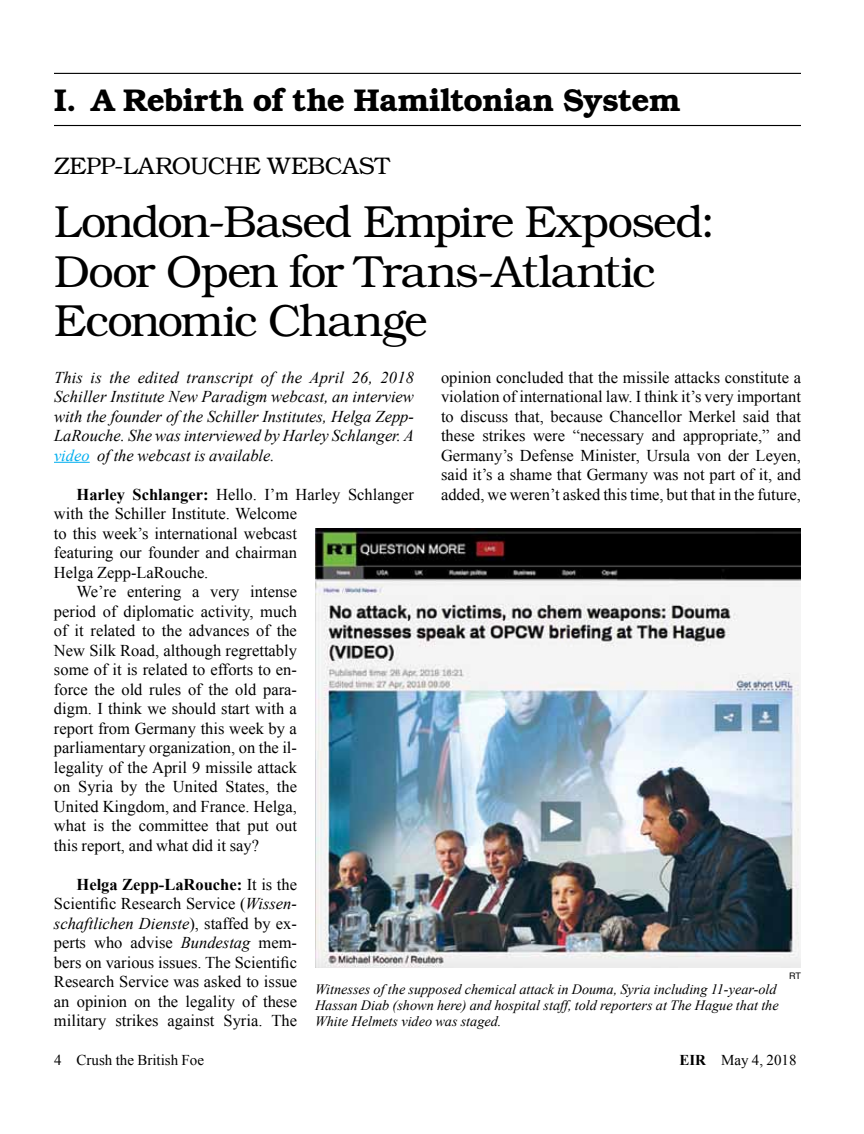
<style>
.page{position:relative;width:864px;height:1134px;background:#fff}
.page>*{position:absolute;margin:0;border:0;box-sizing:border-box;transform-origin:0 0}
.t1{font:300 45px/49.5px "Bookman";letter-spacing:-.03em;color:#000}
.t2{font:600 31.5px "Bookman";letter-spacing:-.015em;color:#000}
.t3{font:300 24px "Bookman";letter-spacing:-.02em;color:#000}
.t4{font:16.5px/19.5px "Times New Roman";color:#000;text-align:justify}
.t5{font:italic 16.5px/19.5px "Times New Roman";color:#000;text-align:justify}
.t6{font:15px "Times New Roman";color:#000}
.t7{font:italic 14.25px/15.8px "Times New Roman";color:#000}
.t8{font:9px "Helvetica";color:#000}
.s1{color:#00aeef}
.s2{font-weight:700}
.s3{font-style:italic}
</style>
<div class="page">
<hr style="left:54px;top:462px;width:36px;height:1px;background:#00aeef">
<hr style="left:54px;top:73px;width:747px;height:1px;background:#000">
<hr style="left:54px;top:125px;width:747px;height:1px;background:#000">
<img style="left:315px;top:528px;width:486px;height:440px">
<h2 class="t2" style="left:54px;top:82px;width:628px">I. A Rebirth of the Hamiltonian System</h2>
<h3 class="t3" style="left:54px;top:152px;width:337px">ZEPP-LAROUCHE WEBCAST</h3>
<h1 class="t1" style="left:54px;top:197px;width:663px">London-Based Empire Exposed:<br>Door Open for Trans-Atlantic<br>Economic Change</h1>
<p class="t5" style="left:54px;top:367px;width:362px">This is the edited transcript of the April 26, 2018<br>Schiller Institute New Paradigm webcast, an interview with the founder of the Schiller Institutes, Helga Zepp-LaRouche. She was interviewed by Harley Schlanger. A <span class="s1">video</span> of the webcast is available.</p>
<p class="t4" style="left:77px;top:484px;width:339px"><span class="s2">Harley Schlanger:</span> Hello. I’m Harley Schlanger</p>
<p class="t4" style="left:54px;top:503px;width:245px">with the Schiller Institute. Welcome</p>
<p class="t4" style="left:54px;top:523px;width:244px">to this week’s international webcast</p>
<p class="t4" style="left:54px;top:543px;width:245px">featuring our founder and chairman</p>
<p class="t4" style="left:54px;top:562px;width:156px">Helga Zepp-LaRouche.</p>
<p class="t4" style="left:77px;top:582px;width:222px">We’re entering a very intense</p>
<p class="t4" style="left:54px;top:601px;width:244px">period of diplomatic activity, much</p>
<p class="t4" style="left:54px;top:621px;width:244px">of it related to the advances of the</p>
<p class="t4" style="left:54px;top:640px;width:245px">New Silk Road, although regrettably</p>
<p class="t4" style="left:54px;top:660px;width:245px">some of it is related to efforts to en-</p>
<p class="t4" style="left:54px;top:679px;width:244px">force the old rules of the old para-</p>
<p class="t4" style="left:54px;top:699px;width:244px">digm. I think we should start with a</p>
<p class="t4" style="left:54px;top:718px;width:244px">report from Germany this week by a</p>
<p class="t4" style="left:54px;top:738px;width:245px">parliamentary organization, on the il-</p>
<p class="t4" style="left:54px;top:757px;width:245px">legality of the April 9 missile attack</p>
<p class="t4" style="left:54px;top:777px;width:245px">on Syria by the United States, the</p>
<p class="t4" style="left:54px;top:796px;width:244px">United Kingdom, and France. Helga,</p>
<p class="t4" style="left:54px;top:816px;width:244px">what is the committee that put out</p>
<p class="t4" style="left:54px;top:835px;width:207px">this report, and what did it say?</p>
<p class="t4" style="left:54px;top:874px;width:245px;text-indent:23px"><span class="s2">Helga Zepp-LaRouche:</span> It is the Scientific Research Service (<span class="s3">Wissen&shy;schaftlichen Dienste</span>), staffed by ex&shy;perts who advise <span class="s3">Bundestag</span> mem&shy;bers on various issues. The Scientific Research Service was asked to issue an opinion on the legality of these military strikes against Syria. The</p>
<p class="t4" style="left:441px;top:367px;width:362px">opinion concluded that the missile attacks constitute a violation of international law. I think it’s very important to discuss that, because Chancellor Merkel said that these strikes were “necessary and appropriate,” and Germany’s Defense Minister, Ursula von der Leyen, said it’s a shame that Germany was not part of it, and added, we weren’t asked this time, but that in the future,</p>
<p class="t8" style="left:789px;top:969px;width:13px">RT</p>
<p class="t7" style="left:315px;top:982px;width:465px">Witnesses of the supposed chemical attack in Douma, Syria including 11-year-old<br>Hassan Diab (shown here) and hospital staff, told reporters at The Hague that the<br>White Helmets video was staged.</p>
<p class="t6" style="left:54px;top:1050px;width:152px">4 Crush the British Foe</p>
<p class="t6" style="left:679px;top:1050px;width:119px"><span class="s2">EIR</span> May 4, 2018</p>
</div>
